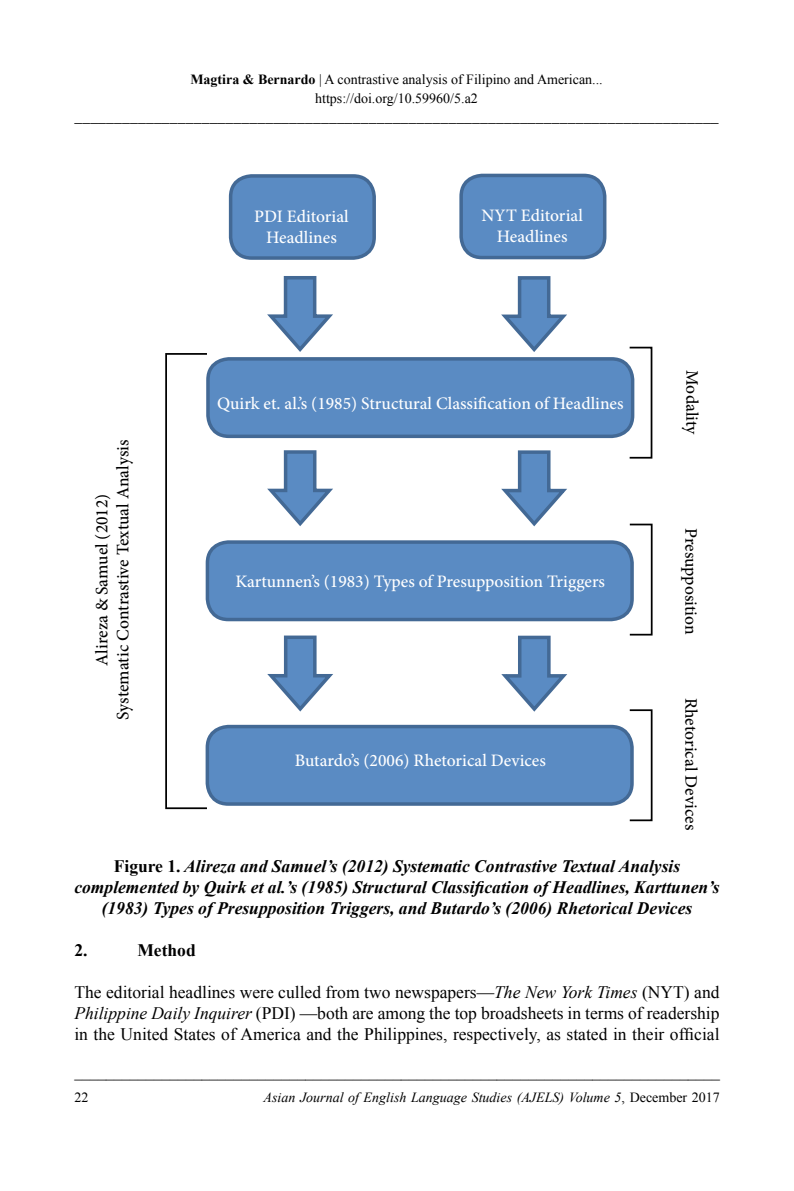
<style>
.page{position:relative;width:794px;height:1191px;background:#fff}
.page>*{position:absolute;margin:0;border:0;box-sizing:border-box;transform-origin:0 0}
.t1{font:17.5px/21px "Times New Roman";color:#000;text-align:justify}
.t2{font:italic 700 17.5px/21px "Times New Roman";color:#000;text-align:center}
.t3{font:500 17.5px/21px "Minion Pro";color:#fff;text-align:center}
.t4{font:500 17.5px/21px "Minion Pro";color:#000;text-align:center}
.t5{font:700 17.5px "Times New Roman";color:#000}
.t6{font:15.75px "Minion Pro";color:#000}
.t7{font:15.75px "Times New Roman";color:#000}
.t8{font:14px/18.9px "Times New Roman";color:#000;text-align:center}
.t9{font:italic 14px "Times New Roman";color:#000}
.s1{font-weight:700}
.s2{font-style:normal}
.s3{font-style:italic}
</style>
<div class="page">
<div style="left:207px;top:542px;width:425px;height:77px;background:#5a8bc3;border-radius:21px"></div>
<div style="left:206px;top:540px;width:428px;height:81px;border:4px solid #436995;border-radius:21px"></div>
<div style="left:208px;top:359px;width:424px;height:77px;background:#5a8bc3;border-radius:21px"></div>
<div style="left:206px;top:357px;width:428px;height:81px;border:4px solid #436995;border-radius:21px"></div>
<div style="left:461px;top:175px;width:143px;height:82px;background:#5a8bc3;border-radius:21px"></div>
<div style="left:459px;top:174px;width:147px;height:85px;border:4px solid #436995;border-radius:21px"></div>
<div style="left:231px;top:176px;width:143px;height:82px;background:#5a8bc3;border-radius:21px"></div>
<div style="left:229px;top:174px;width:147px;height:86px;border:4px solid #436995;border-radius:21px"></div>
<svg style="left:267px;top:276px;width:66px;height:76px"></svg>
<svg style="left:501px;top:276px;width:66px;height:76px"></svg>
<svg style="left:267px;top:450px;width:66px;height:76px"></svg>
<svg style="left:501px;top:450px;width:66px;height:77px"></svg>
<svg style="left:267px;top:635px;width:66px;height:77px"></svg>
<svg style="left:501px;top:635px;width:66px;height:77px"></svg>
<div style="left:207px;top:726px;width:425px;height:78px;background:#5a8bc3;border-radius:21px"></div>
<div style="left:206px;top:725px;width:428px;height:80px;border:4px solid #436995;border-radius:21px"></div>
<div style="left:629px;top:347px;width:23px;height:111px;border:2px solid #000"></div>
<div style="left:629px;top:523px;width:23px;height:112px;border:2px solid #000"></div>
<div style="left:165px;top:353px;width:43px;height:456px;border:2px solid #000"></div>
<div style="left:629px;top:709px;width:23px;height:112px;border:2px solid #000"></div>
<p class="t8" style="left:190px;top:70px;width:414px"><span class="s1">Magtira &amp; Bernardo</span> | A contrastive analysis of Filipino and American... https://doi.org/10.59960/5.a2</p>
<p class="t6" style="left:74px;top:106px;width:646px">_________________________________________________________________________________</p>
<p class="t4" style="left:91px;top:720px;width:282px;rotate:-90deg">Alireza &amp; Samuel (2012)<br>Systematic Contrastive Textual Analysis</p>
<p class="t3" style="left:254px;top:205px;width:96px">PDI Editorial<br>Headlines</p>
<p class="t3" style="left:481px;top:205px;width:103px">NYT Editorial<br>Headlines</p>
<p class="t3" style="left:217px;top:393px;width:408px">Quirk et. al.’s (1985) Structural Classification of Headlines</p>
<p class="t3" style="left:235px;top:570px;width:371px">Kartunnen’s (1983) Types of Presupposition Triggers</p>
<p class="t3" style="left:295px;top:750px;width:253px">Butardo’s (2006) Rhetorical Devices</p>
<p class="t4" style="left:702px;top:370px;width:66px;rotate:90deg">Modality</p>
<p class="t4" style="left:701px;top:528px;width:108px;rotate:90deg">Presupposition</p>
<p class="t4" style="left:701px;top:697px;width:134px;rotate:90deg">Rhetorical Devices</p>
<p class="t2" style="left:74px;top:854px;width:646px"><span class="s2">Figure 1.</span> Alireza and Samuel’s (2012) Systematic Contrastive Textual Analysis complemented by Quirk et al.’s (1985) Structural Classification of Headlines, Karttunen’s (1983) Types of Presupposition Triggers, and Butardo’s (2006) Rhetorical Devices</p>
<p class="t5" style="left:74px;top:937px;width:15px">2.</p>
<p class="t5" style="left:137px;top:937px;width:60px">Method</p>
<p class="t1" style="left:74px;top:981px;width:646px">The editorial headlines were culled from two newspapers—<span class="s3">The New York Times</span> (NYT) and <span class="s3">Philippine Daily Inquirer</span> (PDI) —both are among the top broadsheets in terms of readership in the United States of America and the Philippines, respectively, as stated in their official</p>
<p class="t7" style="left:74px;top:1061px;width:647px">_________________________________________________________________________________</p>
<p class="t8" style="left:74px;top:1087px;width:15px">22</p>
<p class="t9" style="left:263px;top:1087px;width:458px">Asian Journal of English Language Studies (AJELS) Volume 5<span class="s2">, December 2017</span></p>
</div>
